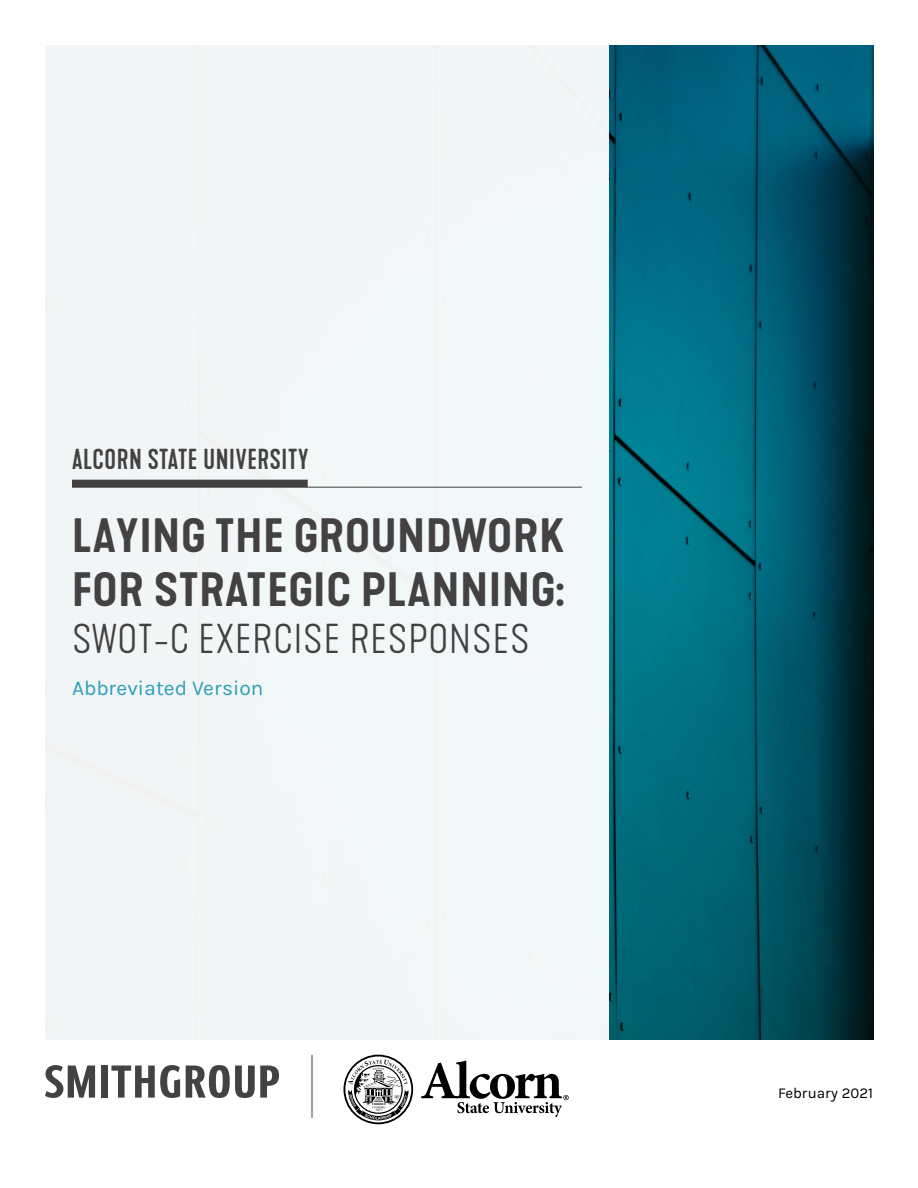
<style>
.page{position:relative;width:918px;height:1188px;background:#fff}
.page>*{position:absolute;margin:0;border:0;box-sizing:border-box;transform-origin:0 0}
.t1{font:600 expanded 45px/54px "Kapra Neue";letter-spacing:.025em;color:#434142}
.t2{font:300 expanded 39px "Kapra Neue";letter-spacing:.025em;color:#434142}
.t3{font:500 27px "Kapra Neue";letter-spacing:.025em;color:#434142}
.t4{font:21px "Karla";color:#2f9eb7}
.t5{font:15px "Karla";color:#000}
</style>
<div class="page">
<svg style="left:186px;top:1065px;width:93px;height:33px"></svg>
<div style="left:101px;top:1066px;width:6px;height:32px;background:#434142"></div>
<svg style="left:111px;top:1065px;width:69px;height:33px"></svg>
<svg style="left:45px;top:1065px;width:50px;height:33px"></svg>
<img style="left:609px;top:45px;width:264px;height:994px">
<div style="left:0;top:0;width:609px;height:1046px;background:linear-gradient(to right,#f6f8f9,#f1f7f8)"></div>
<hr style="left:72px;top:487px;width:510px;height:1px;background:#434142">
<div style="left:72px;top:480px;width:236px;height:7px;background:#434142"></div>
<svg style="left:345px;top:1056px;width:66px;height:66px"></svg>
<svg style="left:421px;top:1061px;width:148px;height:56px"></svg>
<hr style="left:312px;top:1055px;width:1px;height:63px;background:#434142">
<p class="t3" style="left:72px;top:443px;width:238px">ALCORN STATE UNIVERSITY</p>
<p class="t1" style="left:72px;top:509px;width:494px">LAYING THE GROUNDWORK<br>FOR STRATEGIC PLANNING:</p>
<p class="t2" style="left:72px;top:615px;width:459px">SWOT-C EXERCISE RESPONSES</p>
<p class="t4" style="left:72px;top:676px;width:193px">Abbreviated Version</p>
<p class="t5" style="left:778px;top:1085px;width:96px">February 2021</p>
</div>
